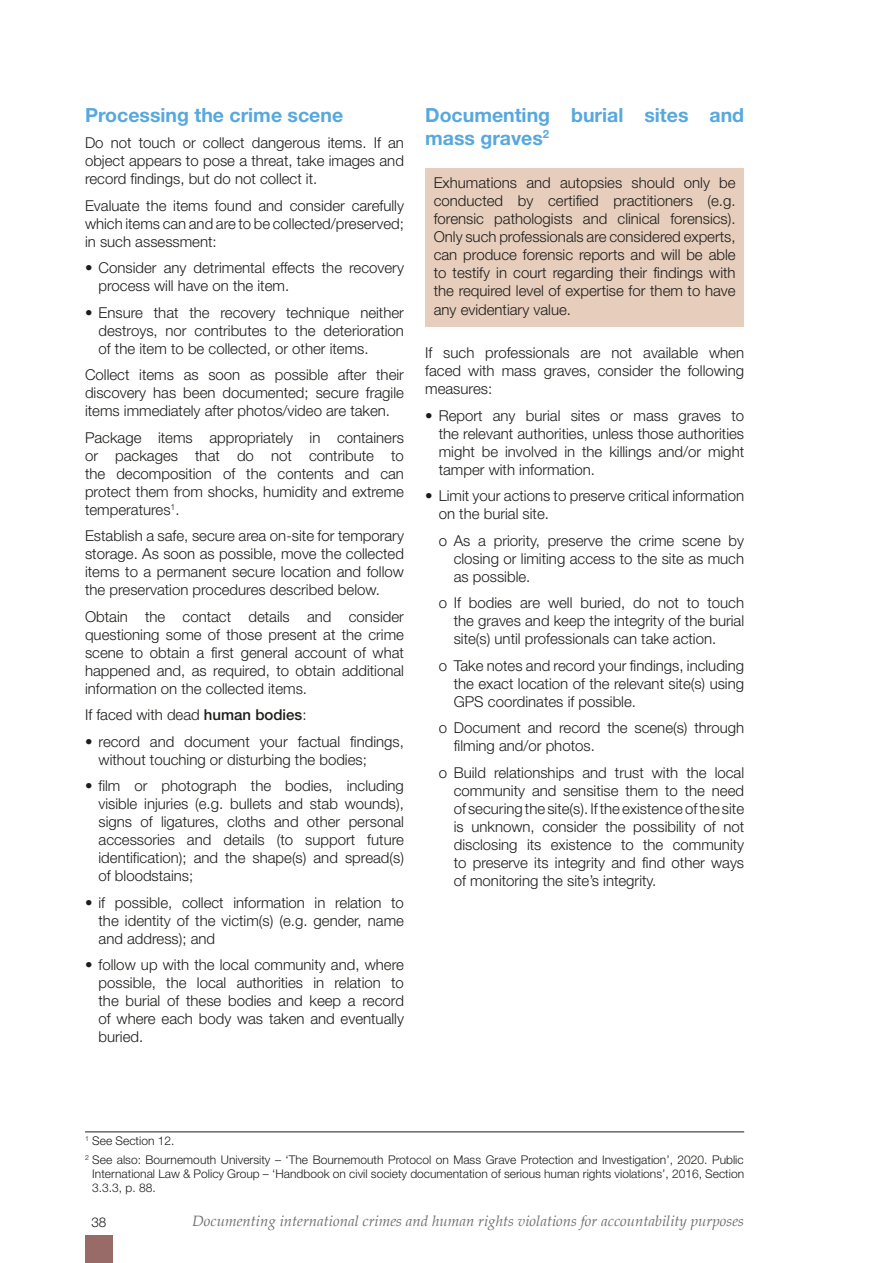
<style>
.page{position:relative;width:893px;height:1263px;background:#fff}
.page>*{position:absolute;margin:0;border:0;box-sizing:border-box;transform-origin:0 0}
.t1{font:700 19.5px/23.4px "Helvetica Neue CE";color:#57a8de}
.t2{font:300 15px/18px "Helvetica Neue CE";color:#1d1d1b;text-align:justify}
.t3{font:italic 15px "Palatino";color:#70706f}
.t4{font:300 13.5px "Helvetica Neue CE";color:#1d1d1b}
.t5{font:300 12px/18.6px "Helvetica Neue CE";color:#1d1d1b}
.s1{font-weight:500}
</style>
<div class="page">
<div style="left:85px;top:1235px;width:28px;height:28px;background:#986b69"></div>
<div style="left:425px;top:168px;width:319px;height:158px;background:#e6cdbc"></div>
<hr style="left:85px;top:1131px;width:659px;height:1px;background:#1d1d1b">
<h1 class="t1" style="left:85px;top:103px;width:260px">Processing the crime scene</h1>
<p class="t2" style="left:85px;top:134px;width:320px">Do not touch or collect dangerous items. If an object appears to pose a threat, take images and record findings, but do not collect it.</p>
<p class="t2" style="left:85px;top:197px;width:320px">Evaluate the items found and consider carefully which items can and are to be collected/preserved; in such assessment:</p>
<p class="t2" style="left:99px;top:259px;width:307px;text-indent:-14px">• Consider any detrimental effects the recovery process will have on the item.</p>
<p class="t2" style="left:99px;top:304px;width:307px;text-indent:-14px">• Ensure that the recovery technique neither destroys, nor contributes to the deterioration of the item to be collected, or other items.</p>
<p class="t2" style="left:85px;top:366px;width:320px">Collect items as soon as possible after their discovery has been documented; secure fragile items immediately after photos/video are taken.</p>
<p class="t2" style="left:85px;top:429px;width:320px">Package items appropriately in containers or packages that do not contribute to the decomposition of the contents and can protect them from shocks, humidity and extreme temperatures<sup>1</sup>.</p>
<p class="t2" style="left:85px;top:527px;width:320px">Establish a safe, secure area on-site for temporary storage. As soon as possible, move the collected items to a permanent secure location and follow the preservation procedures described below.</p>
<p class="t2" style="left:85px;top:608px;width:320px">Obtain the contact details and consider questioning some of those present at the crime scene to obtain a first general account of what happened and, as required, to obtain additional information on the collected items.</p>
<p class="t2" style="left:85px;top:706px;width:223px">If faced with dead <span class="s1">human bodies</span>:</p>
<p class="t2" style="left:99px;top:733px;width:307px;text-indent:-14px">• record and document your factual findings, without touching or disturbing the bodies;</p>
<p class="t2" style="left:99px;top:777px;width:307px;text-indent:-13px">• film or photograph the bodies, including visible injuries (e.g. bullets and stab wounds), signs of ligatures, cloths and other personal accessories and details (to support future identification); and the shape(s) and spread(s) of bloodstains;</p>
<p class="t2" style="left:99px;top:894px;width:307px;text-indent:-14px">• if possible, collect information in relation to the identity of the victim(s) (e.g. gender, name and address); and</p>
<p class="t2" style="left:99px;top:956px;width:307px;text-indent:-13px">• follow up with the local community and, where possible, the local authorities in relation to the burial of these bodies and keep a record of where each body was taken and eventually buried.</p>
<h1 class="t1" style="left:425px;top:103px;width:320px">Documenting burial sites and mass graves<sup>2</sup></h1>
<p class="t2" style="left:434px;top:174px;width:303px">Exhumations and autopsies should only be conducted by certified practitioners (e.g. forensic pathologists and clinical forensics).<br>Only such professionals are considered experts, can produce forensic reports and will be able to testify in court regarding their findings with the required level of expertise for them to have any evidentiary value.</p>
<p class="t2" style="left:425px;top:344px;width:320px">If such professionals are not available when faced with mass graves, consider the following measures:</p>
<p class="t2" style="left:439px;top:406px;width:307px;text-indent:-14px">• Report any burial sites or mass graves to the relevant authorities, unless those authorities might be involved in the killings and/or might tamper with information.</p>
<p class="t2" style="left:439px;top:487px;width:307px;text-indent:-13px">• Limit your actions to preserve critical information on the burial site.</p>
<p class="t2" style="left:454px;top:531px;width:292px;text-indent:-15px">o As a priority, preserve the crime scene by closing or limiting access to the site as much as possible.</p>
<p class="t2" style="left:454px;top:594px;width:292px;text-indent:-15px">o If bodies are well buried, do not to touch the graves and keep the integrity of the burial site(s) until professionals can take action.</p>
<p class="t2" style="left:454px;top:656px;width:292px;text-indent:-15px">o Take notes and record your findings, including the exact location of the relevant site(s) using GPS coordinates if possible.</p>
<p class="t2" style="left:454px;top:719px;width:292px;text-indent:-15px">o Document and record the scene(s) through filming and/or photos.</p>
<p class="t2" style="left:454px;top:764px;width:292px;text-indent:-15px">o Build relationships and trust with the local community and sensitise them to the need of securing the site(s). If the existence ofthe site is unknown, consider the possibility of not disclosing its existence to the community to preserve its integrity and find other ways of monitoring the site’s integrity.</p>
<p class="t5" style="left:85px;top:1131px;width:660px"><sup>1</sup> See Section 12.<br><sup>2</sup> See also: Bournemouth University – ‘The Bournemouth Protocol on Mass Grave Protection and Investigation’, 2020. Public</p>
<p class="t5" style="left:92px;top:1167px;width:653px;line-height:14.4px">International Law &amp; Policy Group – ‘Handbook on civil society documentation of serious human rights violations’, 2016, Section<br>3.3.3, p. 88.</p>
<p class="t4" style="left:91px;top:1215px;width:17px">38</p>
<p class="t3" style="left:192px;top:1209px;width:553px">Documenting international crimes and human rights violations for accountability purposes</p>
</div>
